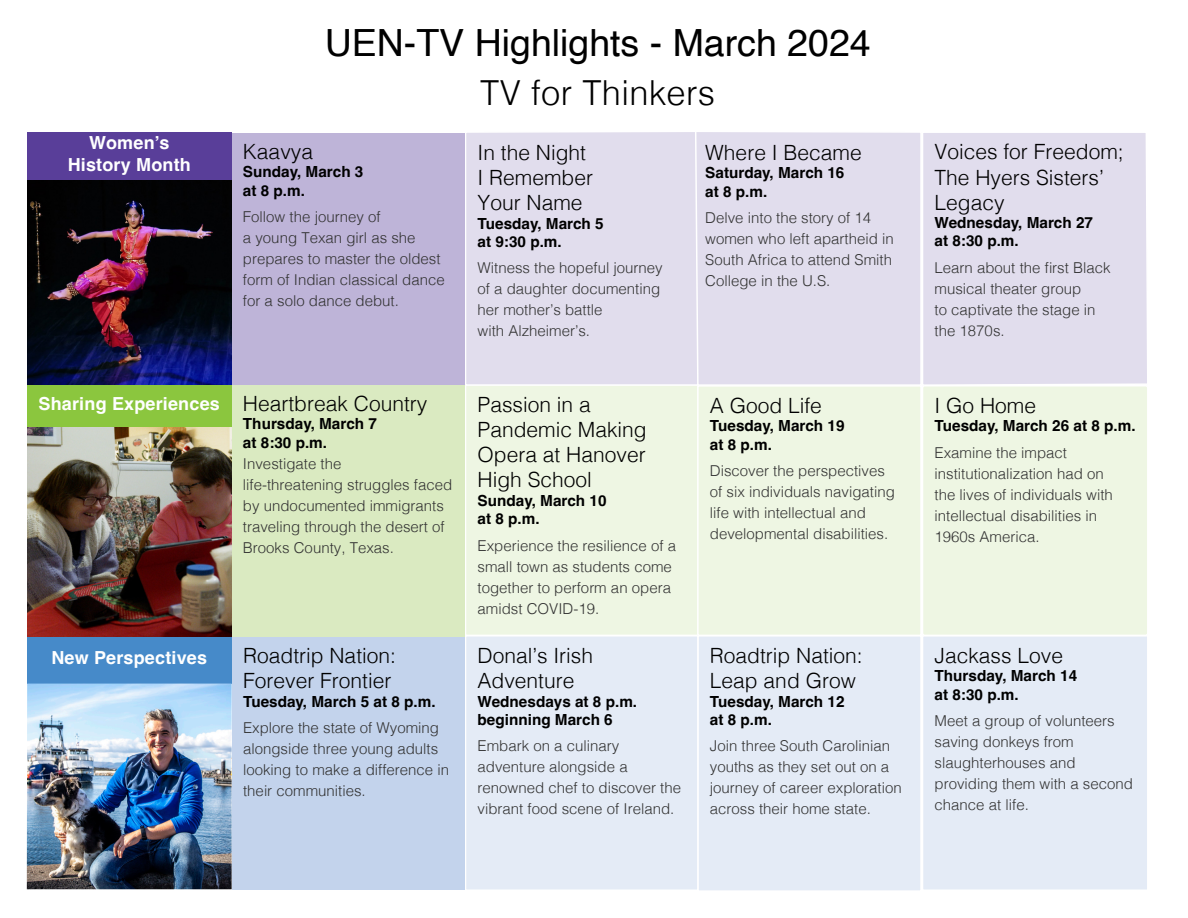
<style>
.page{position:relative;width:1188px;height:918px;background:#fff}
.page>*{position:absolute;margin:0;border:0;box-sizing:border-box;transform-origin:0 0}
.t1{font:37.5px "Helvetica";color:#000}
.t2{font:300 34.5px "Helvetica";letter-spacing:.01em;color:#000}
.item_title{font:300 21px/25.2px "Helvetica";color:#000}
.t3{font:700 18px/21.6px "Helvetica";letter-spacing:.01em;color:#fff;text-align:center}
.item_date_time{font:700 15.3px/18.3px "Helvetica";color:#000}
.item_title-2{font:700 15.3px/18.3px "Helvetica";color:#000}
.item_description{font:300 15px/21px "Helvetica";color:#333}
.item_date_time-2{font:300 15px/21px "Helvetica";color:#333}
</style>
<div class="page">
<div style="left:27px;top:636px;width:205px;height:48px;background:#468ac9"></div>
<div style="left:923px;top:133px;width:224px;height:252px;background:#e1dded"></div>
<div style="left:699px;top:132px;width:221px;height:253px;background:#e1dded"></div>
<div style="left:466px;top:385px;width:232px;height:250px;background:#eef6e3"></div>
<div style="left:923px;top:636px;width:225px;height:254px;background:#e4ebf6"></div>
<div style="left:922px;top:635px;width:227px;height:256px;border:2px solid #fff"></div>
<div style="left:698px;top:636px;width:223px;height:255px;background:#e4ebf6"></div>
<div style="left:697px;top:635px;width:225px;height:257px;border:2px solid #fff"></div>
<div style="left:923px;top:386px;width:225px;height:249px;background:#eef6e3;border-radius:2px"></div>
<div style="left:922px;top:385px;width:227px;height:251px;border:2px solid #fff;border-radius:2px"></div>
<div style="left:698px;top:386px;width:223px;height:249px;background:#eef6e3"></div>
<div style="left:697px;top:385px;width:225px;height:251px;border:2px solid #fff"></div>
<div style="left:466px;top:636px;width:232px;height:254px;background:#e4ebf6"></div>
<div style="left:465px;top:635px;width:234px;height:256px;border:2px solid #fff"></div>
<div style="left:466px;top:132px;width:233px;height:255px;background:#e1dded"></div>
<div style="left:232px;top:385px;width:233px;height:252px;background:#daeac1"></div>
<div style="left:232px;top:637px;width:233px;height:252px;background:#c3d3ec"></div>
<div style="left:232px;top:133px;width:233px;height:252px;background:#beb4d8"></div>
<div style="left:27px;top:385px;width:205px;height:43px;background:#8bc63e"></div>
<div style="left:27px;top:133px;width:205px;height:47px;background:#593e99"></div>
<img style="left:27px;top:180px;width:205px;height:205px">
<img style="left:27px;top:428px;width:205px;height:208px">
<img style="left:27px;top:684px;width:205px;height:205px">
<p class="t3" style="left:68px;top:134px;width:125px">Women’s<br>History Month</p>
<p class="t3" style="left:39px;top:395px;width:183px">Sharing Experiences</p>
<p class="t3" style="left:51px;top:649px;width:157px">New Perspectives</p>
<p class="t1" style="left:325px;top:14px;width:547px">UEN-TV Highlights - March 2024</p>
<p class="item_title" style="left:243px;top:138px;width:72px">Kaavya</p>
<p class="item_date_time" style="left:243px;top:165px;width:122px">Sunday, March 3 at 8 p.m.</p>
<p class="item_description" style="left:243px;top:205px;width:203px">Follow the journey of<br>a young Texan girl as she prepares to master the oldest form of Indian classical dance for a solo dance debut.</p>
<p class="item_title" style="left:243px;top:390px;width:186px">Heartbreak Country</p>
<p class="item_date_time" style="left:243px;top:417px;width:136px">Thursday, March 7 at 8:30 p.m.</p>
<p class="item_date_time-2" style="left:243px;top:452px;width:211px">Investigate the<br>life-threatening struggles faced by undocumented immigrants traveling through the desert of<br>Brooks County, Texas.</p>
<p class="item_title" style="left:243px;top:642px;width:154px">Roadtrip Nation:<br>Forever Frontier</p>
<p class="item_date_time" style="left:243px;top:694px;width:194px">Tuesday, March 5 at 8 p.m.</p>
<p class="item_description" style="left:243px;top:716px;width:207px">Explore the state of Wyoming alongside three young adults looking to make a difference in their communities.</p>
<p class="t2" style="left:480px;top:63px;width:236px">TV for Thinkers</p>
<p class="item_title" style="left:478px;top:138px;width:117px">In the Night<br>I Remember<br>Your Name</p>
<p class="item_date_time" style="left:478px;top:216px;width:128px">Tuesday, March 5 at 9:30 p.m.</p>
<p class="item_description" style="left:478px;top:257px;width:187px">Witness the hopeful journey of a daughter documenting her mother’s battle<br>with Alzheimer’s.</p>
<p class="item_title" style="left:478px;top:390px;width:171px">Passion in a<br>Pandemic Making<br>Opera at Hanover<br>High School</p>
<p class="item_date_time" style="left:478px;top:493px;width:130px">Sunday, March 10 at 8 p.m.</p>
<p class="item_description" style="left:478px;top:534px;width:200px">Experience the resilience of a small town as students come together to perform an opera amidst COVID-19.</p>
<p class="item_title" style="left:478px;top:641px;width:117px">Donal’s Irish<br>Adventure</p>
<p class="item_title-2" style="left:478px;top:694px;width:161px">Wednesdays at 8 p.m. beginning March 6</p>
<p class="item_description" style="left:478px;top:734px;width:205px">Embark on a culinary adventure alongside a renowned chef to discover the vibrant food scene of Ireland.</p>
<p class="item_title" style="left:705px;top:138px;width:158px">Where I Became</p>
<p class="item_date_time" style="left:705px;top:166px;width:141px">Saturday, March 16 at 8 p.m.</p>
<p class="item_description" style="left:705px;top:206px;width:190px">Delve into the story of 14 women who left apartheid in<br>South Africa to attend Smith<br>College in the U.S.</p>
<p class="item_title" style="left:710px;top:391px;width:114px">A Good Life</p>
<p class="item_date_time" style="left:710px;top:419px;width:136px">Tuesday, March 19 at 8 p.m.</p>
<p class="item_description" style="left:710px;top:459px;width:187px">Discover the perspectives of six individuals navigating life with intellectual and developmental disabilities.</p>
<p class="item_title" style="left:710px;top:641px;width:154px">Roadtrip Nation:<br>Leap and Grow</p>
<p class="item_date_time" style="left:710px;top:694px;width:136px">Tuesday, March 12 at 8 p.m.</p>
<p class="item_description" style="left:710px;top:734px;width:193px">Join three South Carolinian youths as they set out on a journey of career exploration across their home state.</p>
<p class="item_title" style="left:935px;top:138px;width:191px">Voices for Freedom;<br>The Hyers Sisters’<br>Legacy</p>
<p class="item_date_time" style="left:935px;top:215px;width:160px">Wednesday, March 27 at 8:30 p.m.</p>
<p class="item_description" style="left:935px;top:256px;width:177px">Learn about the first Black musical theater group<br>to captivate the stage in the 1870s.</p>
<p class="item_title" style="left:935px;top:391px;width:103px">I Go Home</p>
<p class="item_date_time" style="left:935px;top:418px;width:202px">Tuesday, March 26 at 8 p.m.</p>
<p class="item_description" style="left:935px;top:441px;width:180px">Examine the impact institutionalization had on the lives of individuals with intellectual disabilities in<br>1960s America.</p>
<p class="item_title" style="left:935px;top:641px;width:130px">Jackass Love</p>
<p class="item_date_time" style="left:935px;top:668px;width:144px">Thursday, March 14 at 8:30 p.m.</p>
<p class="item_description" style="left:935px;top:709px;width:200px">Meet a group of volunteers saving donkeys from slaughterhouses and providing them with a second chance at life.</p>
</div>
